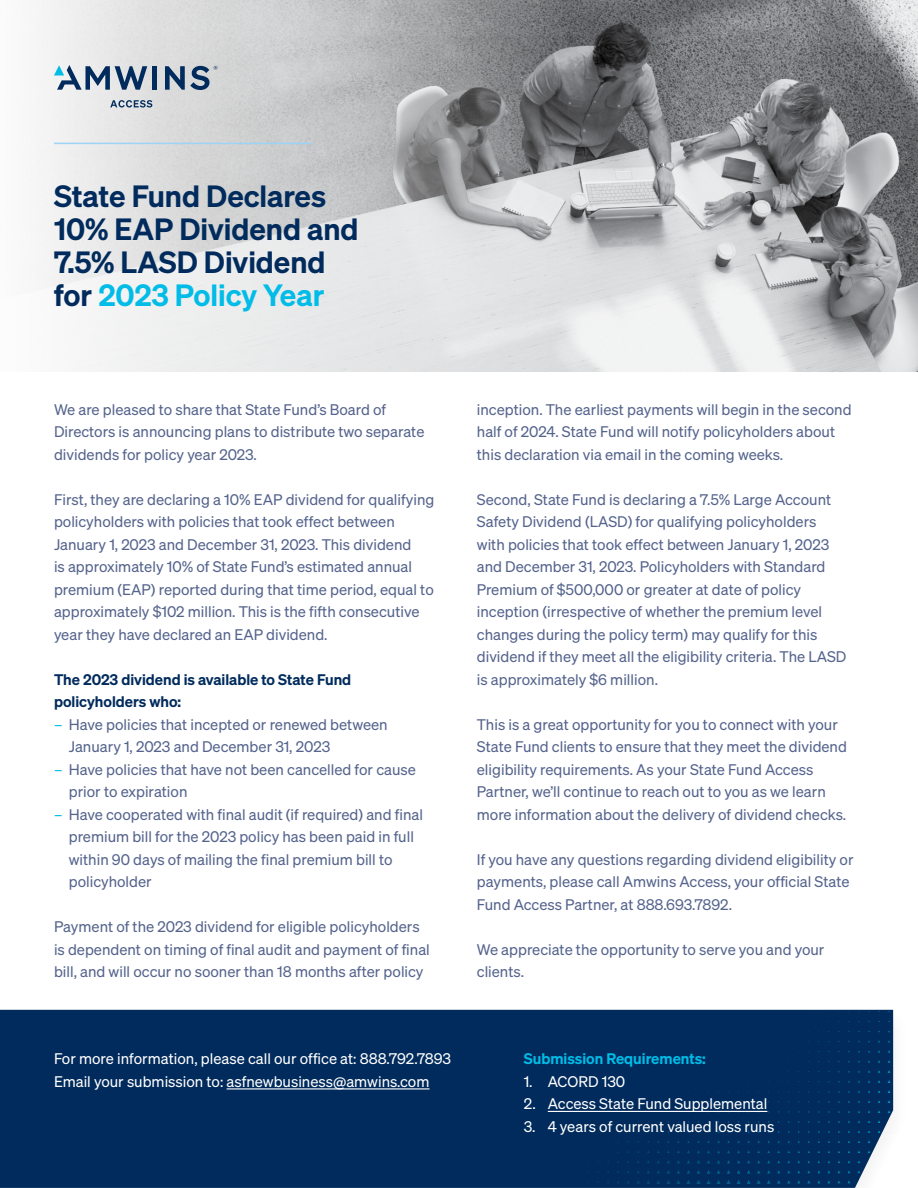
<style>
.page{position:relative;width:918px;height:1188px;background:#fff}
.page>*{position:absolute;margin:0;border:0;box-sizing:border-box;transform-origin:0 0}
.t1{font:600 30px/33px "Sohne";color:#002b5c}
.t2{font:15px/22.5px "Sohne Buch";color:#55648d}
.t3{font:15px/22.5px "Sohne Buch";color:#fff}
.t4{font:600 15px/22.5px "Sohne";color:#002b5c}
.t5{font:600 15px "Sohne";color:#00bce7}
.s1{color:#00bce7}
</style>
<div class="page">
<img style="left:569px;top:0;width:349px;height:371px">
<svg style="left:35px;top:0;width:534px;height:371px;background:#cfcfd0"></svg>
<div style="left:0;top:1008px;width:910px;height:180px;background:#000;opacity:.05"></div>
<div style="left:0;top:1010px;width:893px;height:178px;background:#002b5c"></div>
<svg style="left:657px;top:1170px;width:3px;height:4px"></svg>
<svg style="left:667px;top:1170px;width:3px;height:4px"></svg>
<svg style="left:677px;top:1170px;width:3px;height:4px"></svg>
<svg style="left:687px;top:1170px;width:3px;height:4px"></svg>
<svg style="left:697px;top:1170px;width:3px;height:4px"></svg>
<svg style="left:707px;top:1170px;width:3px;height:4px"></svg>
<svg style="left:717px;top:1170px;width:3px;height:4px"></svg>
<svg style="left:727px;top:1170px;width:3px;height:4px"></svg>
<svg style="left:737px;top:1170px;width:3px;height:4px"></svg>
<svg style="left:747px;top:1170px;width:3px;height:4px"></svg>
<svg style="left:757px;top:1170px;width:3px;height:4px"></svg>
<svg style="left:627px;top:1180px;width:3px;height:4px"></svg>
<svg style="left:637px;top:1180px;width:3px;height:4px"></svg>
<svg style="left:646px;top:1180px;width:4px;height:4px"></svg>
<svg style="left:656px;top:1180px;width:4px;height:4px"></svg>
<svg style="left:666px;top:1180px;width:4px;height:4px"></svg>
<svg style="left:676px;top:1180px;width:4px;height:4px"></svg>
<svg style="left:686px;top:1180px;width:45px;height:4px"></svg>
<svg style="left:737px;top:1180px;width:4px;height:4px"></svg>
<svg style="left:747px;top:1180px;width:4px;height:4px"></svg>
<svg style="left:757px;top:1180px;width:4px;height:4px"></svg>
<svg style="left:767px;top:1180px;width:4px;height:4px"></svg>
<svg style="left:777px;top:1180px;width:3px;height:4px"></svg>
<svg style="left:787px;top:1180px;width:3px;height:4px"></svg>
<hr style="left:227px;top:1088px;width:203px;height:1px;background:#fff">
<hr style="left:548px;top:1111px;width:219px;height:1px;background:#fff">
<div style="left:152px;top:66px;width:5px;height:24px;background:#002b5c"></div>
<svg style="left:54px;top:65px;width:93px;height:25px;background:#8b9fb3"></svg>
<svg style="left:110px;top:100px;width:42px;height:8px"></svg>
<svg style="left:165px;top:66px;width:52px;height:24px"></svg>
<div style="left:48px;top:140px;width:278px;height:26px;background:#000;opacity:.05"></div>
<hr style="left:54px;top:143px;width:258px;height:1px;background:#9bd4f4">
<h1 class="t1" style="left:54px;top:179px;width:306px">State Fund Declares<br>10% EAP Dividend and<br>7.5% LASD Dividend for <span class="s1">2023 Policy Year</span></h1>
<p class="t2" style="left:54px;top:398px;width:372px">We are pleased to share that State Fund’s Board of<br>Directors is announcing plans to distribute two separate dividends for policy year 2023.</p>
<p class="t2" style="left:54px;top:488px;width:382px">First, they are declaring a 10% EAP dividend for qualifying policyholders with policies that took effect between January 1, 2023 and December 31, 2023. This dividend<br>is approximately 10% of State Fund’s estimated annual premium (EAP) reported during that time period, equal to approximately $102 million. This is the fifth consecutive year they have declared an EAP dividend.</p>
<p class="t4" style="left:54px;top:668px;width:299px">The 2023 dividend is available to State Fund policyholders who:</p>
<p class="t2" style="left:69px;top:713px;width:320px;text-indent:-15px"><span class="s1">–</span> Have policies that incepted or renewed between<br>January 1, 2023 and December 31, 2023</p>
<p class="t2" style="left:69px;top:758px;width:349px;text-indent:-15px"><span class="s1">–</span> Have policies that have not been cancelled for cause prior to expiration</p>
<p class="t2" style="left:69px;top:803px;width:356px;text-indent:-15px"><span class="s1">–</span> Have cooperated with final audit (if required) and final premium bill for the 2023 policy has been paid in full within 90 days of mailing the final premium bill to policyholder</p>
<p class="t2" style="left:54px;top:915px;width:377px">Payment of the 2023 dividend for eligible policyholders is dependent on timing of final audit and payment of final bill, and will occur no sooner than 18 months after policy</p>
<p class="t2" style="left:477px;top:398px;width:376px">inception. The earliest payments will begin in the second half of 2024. State Fund will notify policyholders about this declaration via email in the coming weeks.</p>
<p class="t2" style="left:477px;top:488px;width:371px">Second, State Fund is declaring a 7.5% Large Account Safety Dividend (LASD) for qualifying policyholders with policies that took effect between January 1, 2023 and December 31, 2023. Policyholders with Standard Premium of $500,000 or greater at date of policy inception (irrespective of whether the premium level changes during the policy term) may qualify for this dividend if they meet all the eligibility criteria. The LASD is approximately $6 million.</p>
<p class="t2" style="left:477px;top:713px;width:372px">This is a great opportunity for you to connect with your State Fund clients to ensure that they meet the dividend eligibility requirements. As your State Fund Access Partner, we’ll continue to reach out to you as we learn more information about the delivery of dividend checks.</p>
<p class="t2" style="left:477px;top:848px;width:378px">If you have any questions regarding dividend eligibility or payments, please call Amwins Access, your official State<br>Fund Access Partner, at 888.693.7892.</p>
<p class="t2" style="left:477px;top:938px;width:349px">We appreciate the opportunity to serve you and your clients.</p>
<p class="t3" style="left:54px;top:1047px;width:399px">For more information, please call our office at: 888.792.7893<br>Email your submission to: asfnewbusiness@amwins.com</p>
<p class="t5" style="left:524px;top:1049px;width:184px">Submission Requirements:</p>
<p class="t3" style="left:524px;top:1070px;width:103px">1. ACORD 130</p>
<p class="t3" style="left:524px;top:1092px;width:245px">2. Access State Fund Supplemental</p>
<p class="t3" style="left:524px;top:1115px;width:252px">3. 4 years of current valued loss runs</p>
</div>
